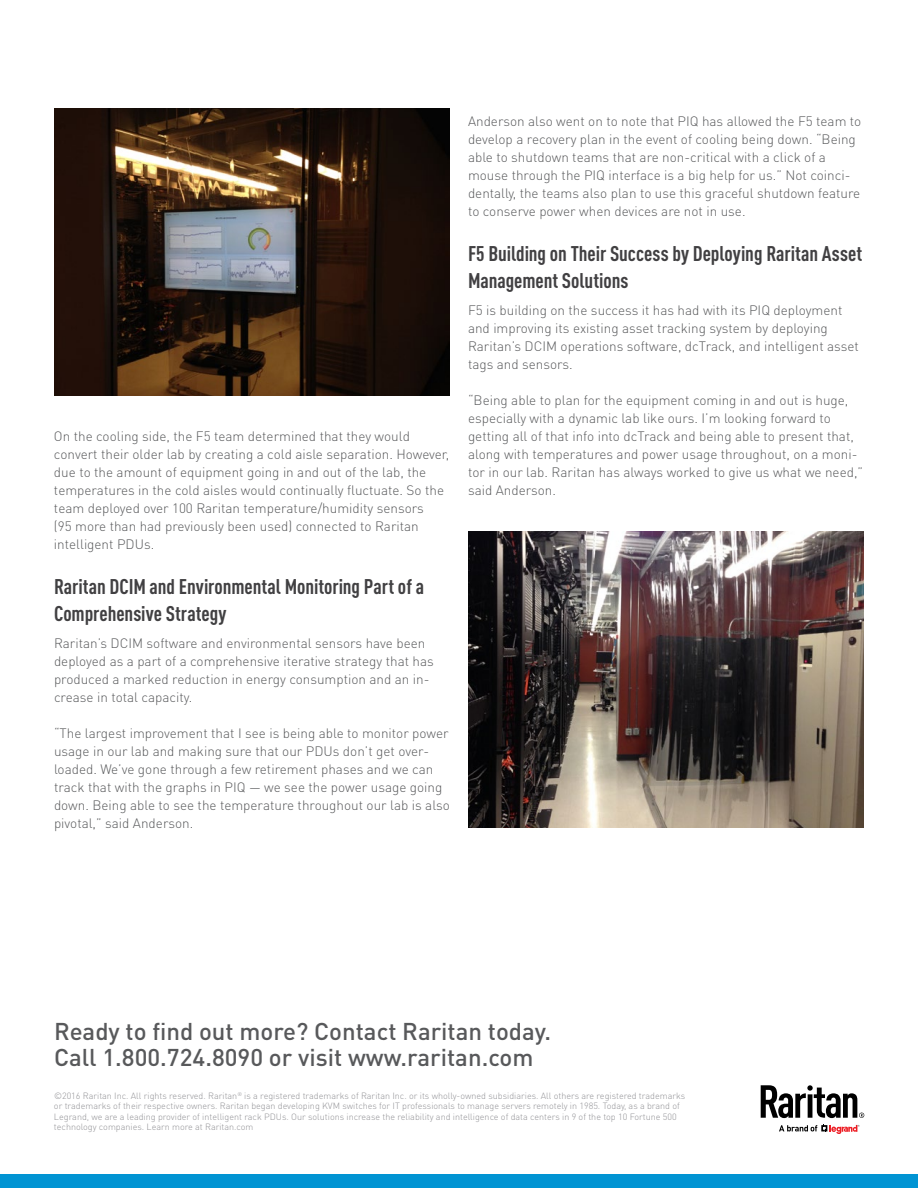
<style>
.page{position:relative;width:918px;height:1188px;background:#fff}
.page>*{position:absolute;margin:0;border:0;box-sizing:border-box;transform-origin:0 0}
.t1{font:500 24px/26.2px "DIN Pro";color:#58595b}
.t2{font:700 condensed 21px/27px "DIN Pro";color:#414042}
.t3{font:300 13.5px/18px "DIN Pro";color:#58595b}
.t4{font:300 9px/10.5px "DIN Pro";color:#919195}
</style>
<div class="page">
<div style="left:0;top:1174px;width:918px;height:14px;background:#0194d3"></div>
<img style="left:54px;top:108px;width:396px;height:288px">
<img style="left:468px;top:531px;width:396px;height:297px">
<svg style="left:779px;top:1125px;width:81px;height:9px"></svg>
<svg style="left:761px;top:1085px;width:103px;height:33px"></svg>
<p class="t3" style="left:54px;top:427px;width:397px">On the cooling side, the F5 team determined that they would convert their older lab by creating a cold aisle separation. However, due to the amount of equipment going in and out of the lab, the temperatures in the cold aisles would continually fluctuate. So the team deployed over 100 Raritan temperature/humidity sensors<br>(95 more than had previously been used) connected to Raritan intelligent PDUs.</p>
<h2 class="t2" style="left:54px;top:573px;width:372px">Raritan DCIM and Environmental Monitoring Part of a<br>Comprehensive Strategy</h2>
<p class="t3" style="left:54px;top:634px;width:381px">Raritan’s DCIM software and environmental sensors have been deployed as a part of a comprehensive iterative strategy that has produced a marked reduction in energy consumption and an in&shy;crease in total capacity.</p>
<p class="t3" style="left:54px;top:724px;width:398px">“The largest improvement that I see is being able to monitor power usage in our lab and making sure that our PDUs don’t get over&shy;loaded. We’ve gone through a few retirement phases and we can track that with the graphs in PIQ — we see the power usage going down. Being able to see the temperature throughout our lab is also pivotal,” said Anderson.</p>
<p class="t3" style="left:468px;top:112px;width:395px">Anderson also went on to note that PIQ has allowed the F5 team to develop a recovery plan in the event of cooling being down. “Being able to shutdown teams that are non-critical with a click of a mouse through the PIQ interface is a big help for us.” Not coinci&shy;dentally, the teams also plan to use this graceful shutdown feature to conserve power when devices are not in use.</p>
<h2 class="t2" style="left:468px;top:240px;width:396px">F5 Building on Their Success by Deploying Raritan Asset<br>Management Solutions</h2>
<p class="t3" style="left:468px;top:301px;width:393px">F5 is building on the success it has had with its PIQ deployment and improving its existing asset tracking system by deploying Raritan’s DCIM operations software, dcTrack, and intelligent asset tags and sensors.</p>
<p class="t3" style="left:468px;top:391px;width:397px">“Being able to plan for the equipment coming in and out is huge, especially with a dynamic lab like ours. I’m looking forward to getting all of that info into dcTrack and being able to present that, along with temperatures and power usage throughout, on a moni&shy;tor in our lab. Raritan has always worked to give us what we need,” said Anderson.</p>
<h1 class="t1" style="left:54px;top:1017px;width:499px">Ready to find out more? Contact Raritan today.<br>Call 1.800.724.8090 or visit www.raritan.com</h1>
<p class="t4" style="left:54px;top:1090px;width:633px">©2016 Raritan Inc. All rights reserved. Raritan<sup>®</sup> is a registered trademarks of Raritan Inc. or its wholly-owned subsidiaries. All others are registered trademarks or trademarks of their respective owners. Raritan began developing KVM switches for IT professionals to manage servers remotely in 1985. Today, as a brand of Legrand, we are a leading provider of intelligent rack PDUs. Our solutions increase the reliability and intelligence of data centers in 9 of the top 10 Fortune 500 technology companies. Learn more at Raritan.com</p>
</div>
